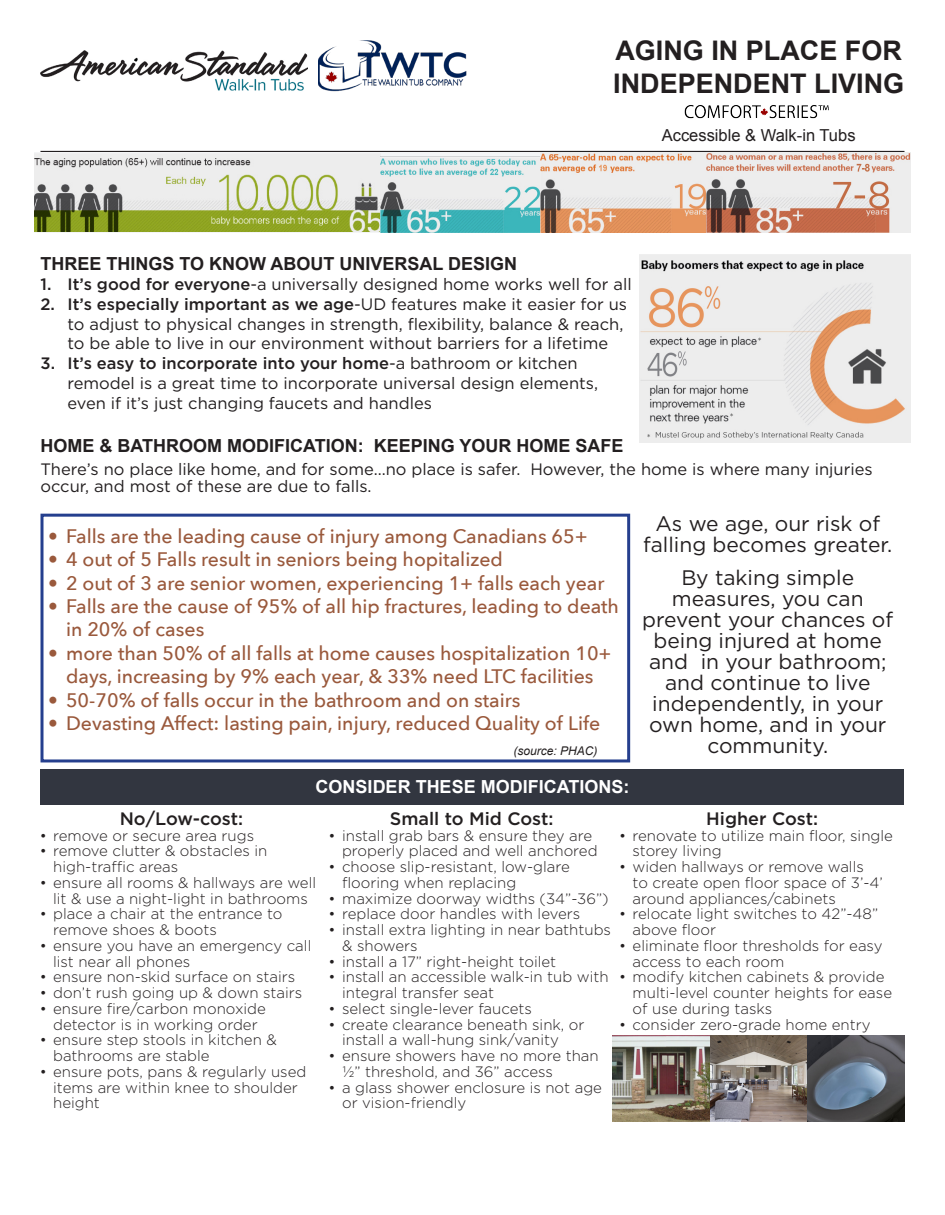
<style>
.page{position:relative;width:945px;height:1215px;background:#fff}
.page>*{position:absolute;margin:0;border:0;box-sizing:border-box;transform-origin:0 0}
.t1{font:700 27px/32.4px "Arial";color:#231f20}
.t2{font:21px/21px "Gotham";color:#231f20;text-align:center}
.t3{font:500 19.5px/23.4px "Avenir Next";color:#9a593c}
.t4{font:700 18px "Arial";color:#231f20}
.t5{font:500 18px "Gotham";color:#231f20}
.t6{font:700 18px "Arial";color:#fff}
.t7{font:16.5px/19.8px "Gotham";color:#231f20}
.t8{font:16.5px "Arial";color:#231f20}
.t9{font:300 15px/15.8px "Gotham";color:#231f20}
.t10{font:italic 12px "Arial";color:#231f20}
.s1{font-weight:500}
</style>
<div class="page">
<div style="left:40px;top:514px;width:590px;height:248px;border:3px solid #253f8e"></div>
<div style="left:40px;top:769px;width:864px;height:36px;background:#323640"></div>
<img style="left:613px;top:1035px;width:291px;height:87px">
<img style="left:318px;top:40px;width:149px;height:52px">
<img style="left:40px;top:51px;width:267px;height:40px">
<img style="left:684px;top:105px;width:145px;height:14px">
<hr style="left:40px;top:151px;width:864px;height:1px;background:#231f20">
<img style="left:34px;top:152px;width:877px;height:81px">
<img style="left:640px;top:254px;width:270px;height:188px">
<h1 class="t1" style="left:613px;top:35px;width:293px">AGING IN PLACE FOR<br>INDEPENDENT LIVING</h1>
<p class="t8" style="left:662px;top:125px;width:195px">Accessible &amp; Walk-in Tubs</p>
<p class="t4" style="left:40px;top:252px;width:478px">THREE THINGS TO KNOW ABOUT UNIVERSAL DESIGN</p>
<p class="t7" style="left:40px;top:274px;width:593px"><span class="s1">1. It’s good for everyone</span>-a universally designed home works well for all</p>
<p class="t7" style="left:68px;top:294px;width:561px;text-indent:-27px"><span class="s1">2. It’s especially important as we age</span>-UD features make it easier for us to adjust to physical changes in strength, flexibility, balance &amp; reach, to be able to live in our environment without barriers for a lifetime</p>
<p class="t7" style="left:68px;top:353px;width:532px;text-indent:-27px"><span class="s1">3. It’s easy to incorporate into your home</span>-a bathroom or kitchen remodel is a great time to incorporate universal design elements, even if it’s just changing faucets and handles</p>
<p class="t4" style="left:40px;top:434px;width:585px">HOME &amp; BATHROOM MODIFICATION: KEEPING YOUR HOME SAFE</p>
<p class="t7" style="left:40px;top:461px;width:834px;line-height:16.5px">There’s no place like home, and for some...no place is safer. However, the home is where many injuries occur, and most of these are due to falls.</p>
<p class="t3" style="left:48px;top:524px;width:541px">• Falls are the leading cause of injury among Canadians 65+</p>
<p class="t3" style="left:48px;top:547px;width:456px">• 4 out of 5 Falls result in seniors being hopitalized</p>
<p class="t3" style="left:48px;top:570px;width:558px">• 2 out of 3 are senior women, experiencing 1+ falls each year</p>
<p class="t3" style="left:66px;top:594px;width:554px;text-indent:-18px">• Falls are the cause of 95% of all hip fractures, leading to death in 20% of cases</p>
<p class="t3" style="left:48px;top:641px;width:565px;text-align:center">• more than 50% of all falls at home causes hospitalization 10+ days, increasing by 9% each year, &amp; 33% need LTC facilities</p>
<p class="t3" style="left:48px;top:687px;width:474px">• 50-70% of falls occur in the bathroom and on stairs</p>
<p class="t3" style="left:48px;top:711px;width:554px">• Devasting Affect: lasting pain, injury, reduced Quality of Life</p>
<p class="t2" style="left:643px;top:513px;width:250px">As we age, our risk of falling becomes greater.</p>
<p class="t2" style="left:642px;top:566px;width:252px">By taking simple measures, you can prevent your chances of being injured at home and in your bathroom; and continue to live</p>
<p class="t2" style="left:649px;top:692px;width:239px;text-align:left">independently, in your own home, and in your</p>
<p class="t10" style="left:514px;top:743px;width:86px">(source: PHAC)</p>
<p class="t2" style="left:707px;top:734px;width:122px">community.</p>
<p class="t6" style="left:316px;top:775px;width:315px">CONSIDER THESE MODIFICATIONS:</p>
<p class="t5" style="left:120px;top:807px;width:125px">No/Low-cost:</p>
<p class="t9" style="left:40px;top:827px;width:216px">• remove or secure area rugs</p>
<p class="t9" style="left:53px;top:843px;width:216px;text-indent:-14px">• remove clutter &amp; obstacles in high-traffic areas</p>
<p class="t9" style="left:40px;top:874px;width:278px;text-align:center">• ensure all rooms &amp; hallways are well lit &amp; use a night-light in bathrooms</p>
<p class="t9" style="left:53px;top:906px;width:231px;text-indent:-14px">• place a chair at the entrance to remove shoes &amp; boots</p>
<p class="t9" style="left:53px;top:937px;width:260px;text-indent:-14px">• ensure you have an emergency call list near all phones</p>
<p class="t9" style="left:40px;top:969px;width:257px">• ensure non-skid surface on stairs</p>
<p class="t9" style="left:40px;top:985px;width:264px">• don’t rush going up &amp; down stairs</p>
<p class="t9" style="left:40px;top:1000px;width:228px;text-align:center">• ensure fire/carbon monoxide detector is in working order</p>
<p class="t9" style="left:53px;top:1032px;width:225px;text-indent:-14px">• ensure step stools in kitchen &amp; bathrooms are stable</p>
<p class="t9" style="left:53px;top:1063px;width:255px;text-indent:-14px">• ensure pots, pans &amp; regularly used items are within knee to shoulder height</p>
<p class="t5" style="left:390px;top:807px;width:165px">Small to Mid Cost:</p>
<p class="t9" style="left:342px;top:827px;width:257px;text-indent:-14px">• install grab bars &amp; ensure they are properly placed and well anchored</p>
<p class="t9" style="left:342px;top:859px;width:229px;text-indent:-14px">• choose slip-resistant, low-glare flooring when replacing</p>
<p class="t9" style="left:329px;top:890px;width:282px">• maximize doorway widths (34”-36”)</p>
<p class="t9" style="left:329px;top:906px;width:253px">• replace door handles with levers</p>
<p class="t9" style="left:342px;top:922px;width:270px;text-indent:-14px">• install extra lighting in near bathtubs &amp; showers</p>
<p class="t9" style="left:329px;top:953px;width:229px">• install a 17” right-height toilet</p>
<p class="t9" style="left:342px;top:969px;width:268px;text-indent:-14px">• install an accessible walk-in tub with integral transfer seat</p>
<p class="t9" style="left:329px;top:1000px;width:205px">• select single-lever faucets</p>
<p class="t9" style="left:342px;top:1016px;width:244px;text-indent:-14px">• create clearance beneath sink, or install a wall-hung sink/vanity</p>
<p class="t9" style="left:342px;top:1048px;width:258px;text-indent:-14px">• ensure showers have no more than<br>1/2” threshold, and 36” access</p>
<p class="t9" style="left:342px;top:1079px;width:261px;text-indent:-14px">• a glass shower enclosure is not age or vision-friendly</p>
<p class="t5" style="left:706px;top:807px;width:113px">Higher Cost:</p>
<p class="t9" style="left:633px;top:827px;width:262px;text-indent:-14px">• renovate to utilize main floor, single storey living</p>
<p class="t9" style="left:633px;top:859px;width:252px;text-indent:-14px">• widen hallways or remove walls<br>to create open floor space of 3’-4’ around appliances/cabinets</p>
<p class="t9" style="left:633px;top:906px;width:247px;text-indent:-14px">• relocate light switches to 42”-48” above floor</p>
<p class="t9" style="left:633px;top:937px;width:252px;text-indent:-14px">• eliminate floor thresholds for easy access to each room</p>
<p class="t9" style="left:633px;top:969px;width:261px;text-indent:-14px">• modify kitchen cabinets &amp; provide multi-level counter heights for ease of use during tasks</p>
<p class="t9" style="left:619px;top:1016px;width:253px">• consider zero-grade home entry</p>
</div>
